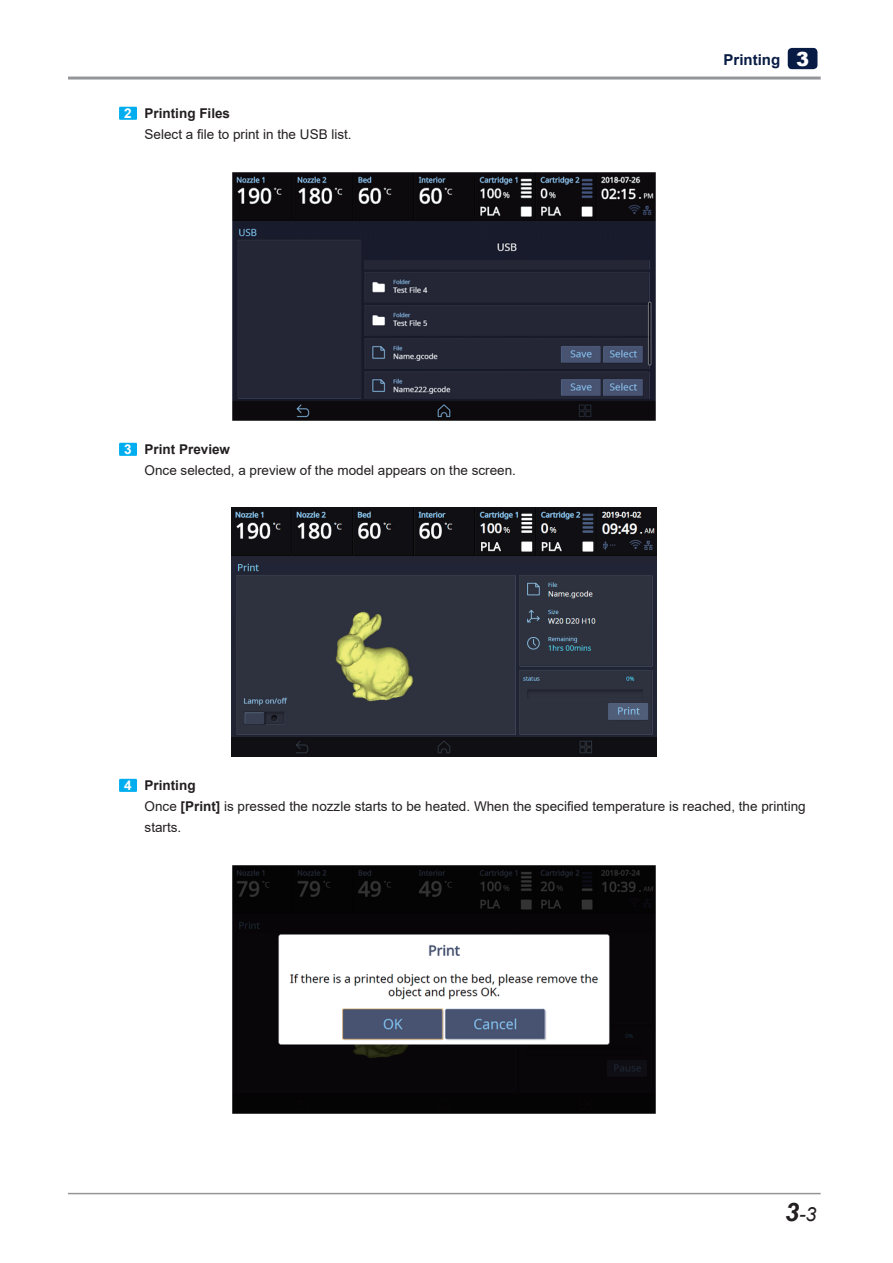
<style>
.page{position:relative;width:893px;height:1263px;background:#fff}
.page>*{position:absolute;margin:0;border:0;box-sizing:border-box;transform-origin:0 0}
.t1{font:italic 19.5px "Arial";color:#231f20}
.t2{font:700 15px "Arial";color:#071b44}
.t3{font:13.5px/21px "Arial";color:#231f20}
.s1{font-weight:700;color:#fff}
.s2{font-weight:700}
.s3{font-weight:900;font-size:19.5px;color:#fff}
.s4{font-weight:700;font-size:25.5px}
</style>
<div class="page">
<hr style="left:68px;top:77px;width:753px;height:3px;background:#939598">
<hr style="left:68px;top:1193px;width:753px;height:1px;background:#939598">
<div style="left:788px;top:48px;width:29px;height:21px;background:#071b44;border-radius:4px"></div>
<div style="left:119px;top:107px;width:18px;height:13px;background:#00aeef"></div>
<img style="left:232px;top:172px;width:424px;height:249px">
<div style="left:119px;top:443px;width:18px;height:13px;background:#00aeef"></div>
<img style="left:232px;top:507px;width:425px;height:249px">
<div style="left:119px;top:779px;width:18px;height:13px;background:#00aeef"></div>
<img style="left:232px;top:865px;width:424px;height:249px">
<p class="t3" style="left:145px;top:103px;width:209px;text-indent:-20px"><span class="s1">2</span> <span class="s2">Printing Files<br></span>Select a file to print in the USB list.</p>
<p class="t3" style="left:145px;top:439px;width:373px;text-indent:-20px"><span class="s1">3</span> <span class="s2">Print Preview<br></span>Once selected, a preview of the model appears on the screen.</p>
<p class="t2" style="left:724px;top:49px;width:87px">Printing <span class="s3">3</span></p>
<p class="t3" style="left:145px;top:775px;width:663px;text-indent:-20px"><span class="s1">4</span> <span class="s2">Printing<br></span>Once <span class="s2">[Print]</span> is pressed the nozzle starts to be heated. When the specified temperature is reached, the printing starts.</p>
<h1 class="t1" style="left:785px;top:1201px;width:33px"><span class="s4">3</span>-3</h1>
</div>
